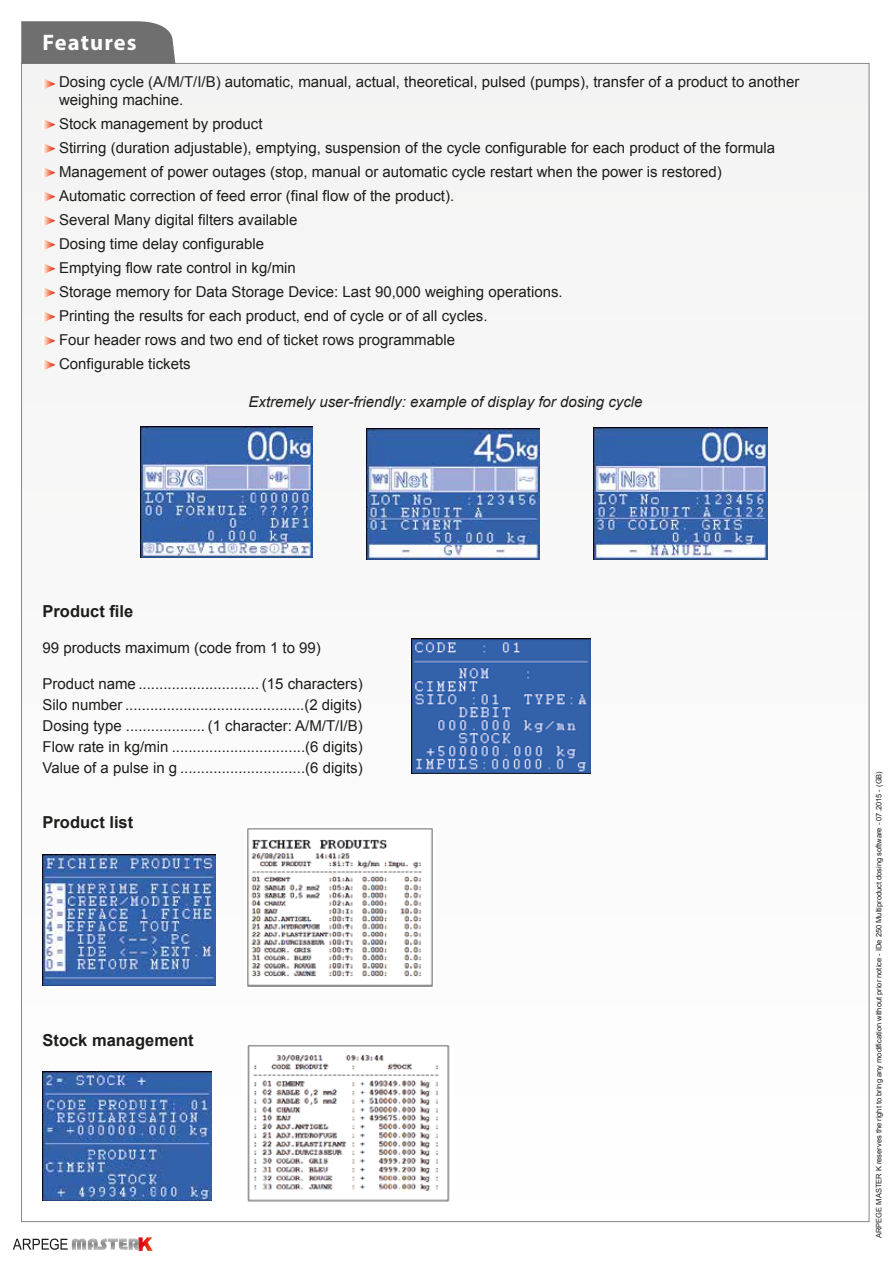
<style>
.page{position:relative;width:893px;height:1263px;background:#fff}
.page>*{position:absolute;margin:0;border:0;box-sizing:border-box;transform-origin:0 0}
.t1{font:700 22.5px "Myriad Pro";letter-spacing:.05em;color:#fff}
.t2{font:700 16.5px "Arial";color:#1d1d1b}
.t3{font:15px/24px "Arial";color:#1d1d1b}
.t4{font:italic 15px "Arial";color:#1d1d1b}
.t5{font:7.5px "Arial";color:#1d1d1b}
</style>
<div class="page">
<div style="left:22px;top:63px;width:847px;height:1158px;background:#f8f8f8"></div>
<svg style="left:13px;top:1238px;width:55px;height:12px"></svg>
<img style="left:72px;top:1238px;width:14px;height:12px">
<svg style="left:88px;top:1237px;width:65px;height:14px"></svg>
<svg style="left:44px;top:79px;width:11px;height:10px"></svg>
<svg style="left:44px;top:119px;width:11px;height:11px"></svg>
<svg style="left:44px;top:143px;width:11px;height:11px"></svg>
<svg style="left:44px;top:167px;width:11px;height:11px"></svg>
<svg style="left:44px;top:191px;width:11px;height:11px"></svg>
<svg style="left:44px;top:215px;width:11px;height:11px"></svg>
<svg style="left:44px;top:239px;width:11px;height:11px"></svg>
<svg style="left:44px;top:263px;width:11px;height:11px"></svg>
<svg style="left:44px;top:287px;width:11px;height:11px"></svg>
<svg style="left:44px;top:311px;width:11px;height:11px"></svg>
<svg style="left:44px;top:336px;width:11px;height:10px"></svg>
<svg style="left:44px;top:360px;width:11px;height:10px"></svg>
<div style="left:21px;top:21px;width:154px;height:43px;background:#706f6f"></div>
<img style="left:593px;top:427px;width:174px;height:132px">
<img style="left:367px;top:429px;width:172px;height:130px">
<img style="left:141px;top:427px;width:172px;height:130px">
<img style="left:412px;top:638px;width:178px;height:135px">
<img style="left:43px;top:854px;width:172px;height:131px">
<img style="left:247px;top:828px;width:186px;height:159px">
<img style="left:247px;top:1045px;width:203px;height:157px">
<img style="left:43px;top:1072px;width:168px;height:128px">
<h1 class="t1" style="left:43px;top:28px;width:96px">Features</h1>
<p class="t3" style="left:59px;top:73px;width:742px;line-height:18px">Dosing cycle (A/M/T/I/B) automatic, manual, actual, theoretical, pulsed (pumps), transfer of a product to another weighing machine.</p>
<p class="t3" style="left:59px;top:112px;width:718px">Stock management by product<br>Stirring (duration adjustable), emptying, suspension of the cycle configurable for each product of the formula Management of power outages (stop, manual or automatic cycle restart when the power is restored)<br>Automatic correction of feed error (final flow of the product).<br>Several Many digital filters available<br>Dosing time delay configurable<br>Emptying flow rate control in kg/min<br>Storage memory for Data Storage Device: Last 90,000 weighing operations.<br>Printing the results for each product, end of cycle or of all cycles.<br>Four header rows and two end of ticket rows programmable<br>Configurable tickets</p>
<p class="t4" style="left:249px;top:392px;width:396px">Extremely user-friendly: example of display for dosing cycle</p>
<p class="t2" style="left:43px;top:600px;width:92px">Product file</p>
<p class="t3" style="left:43px;top:636px;width:280px">99 products maximum (code from 1 to 99)</p>
<p class="t3" style="left:43px;top:673px;width:322px;line-height:21px;text-align:justify">Product name ............................. (15 characters)<br>Silo number ...........................................(2 digits)<br>Dosing type ................... (1 character: A/M/T/I/B)<br>Flow rate in kg/min ................................(6 digits)<br>Value of a pulse in g ..............................(6 digits)</p>
<p class="t2" style="left:43px;top:812px;width:92px">Product list</p>
<p class="t2" style="left:43px;top:1029px;width:153px">Stock management</p>
<p class="t5" style="left:874px;top:1238px;width:468px;rotate:-90deg">ARPEGE MASTER K reserves the right to bring any modification without prior notice - IDe 250 Multiproduct dosing software - 07.2015 - (GB)</p>
</div>
